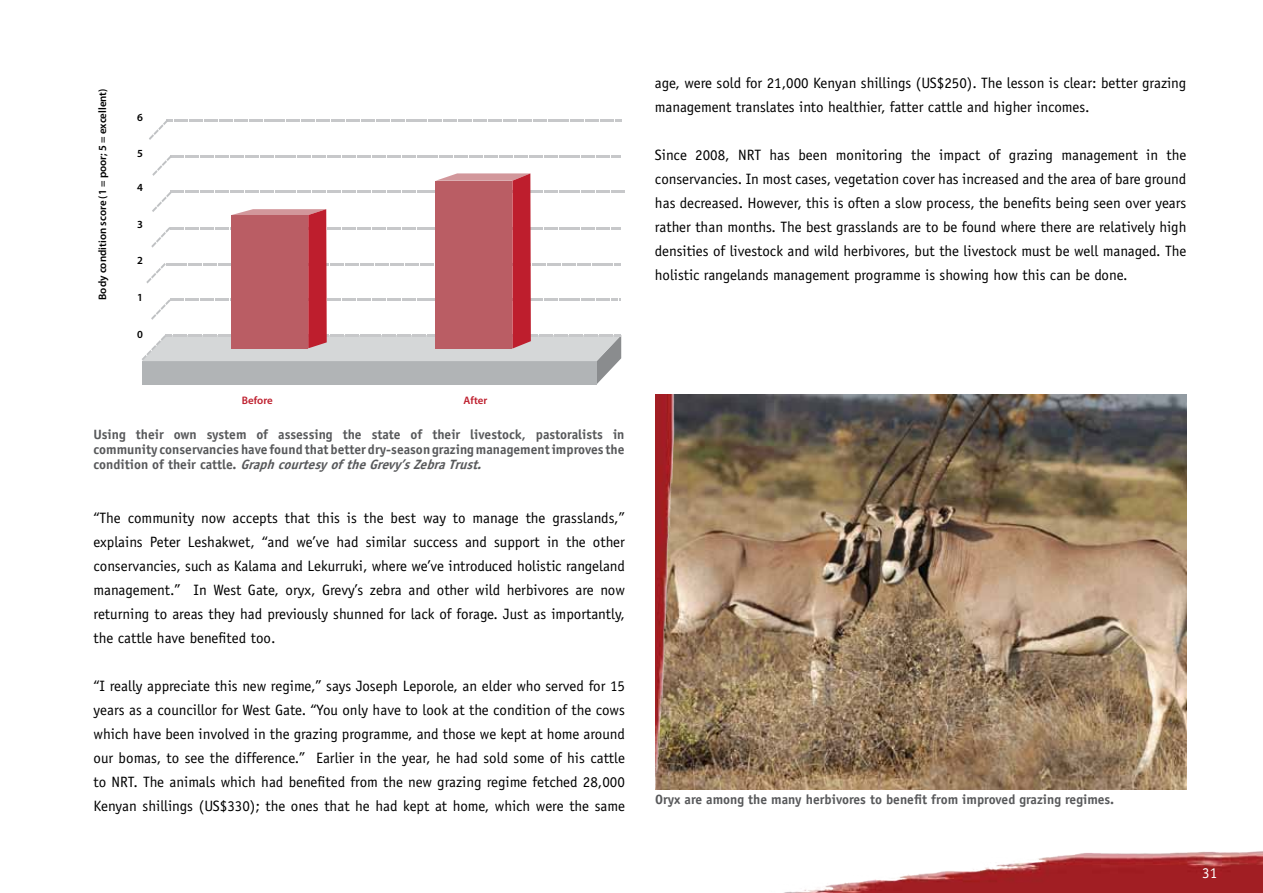
<style>
.page{position:relative;width:1263px;height:893px;background:#fff}
.page>*{position:absolute;margin:0;border:0;box-sizing:border-box;transform-origin:0 0}
.t1{font:15px/24px "Officina Sans";color:#000;text-align:justify}
.t2{font:15px "Officina Sans";color:#fff}
.t3{font:700 13.5px/15px "Officina Sans";color:#58595b;text-align:justify}
.t4{font:600 10.95px "Myriad Pro";color:#000}
.t5{font:600 10.95px "Myriad Pro";color:#be1e2d}
.s1{font-style:italic}
</style>
<div class="page">
<img style="left:784px;top:851px;width:479px;height:42px">
<svg style="left:149px;top:119px;width:472px;height:21px"></svg>
<svg style="left:142px;top:155px;width:483px;height:229px"></svg>
<img style="left:718px;top:395px;width:468px;height:395px">
<img style="left:655px;top:395px;width:63px;height:395px">
<p class="t4" style="left:95px;top:300px;width:213px;rotate:-90deg">Body condition score (1 = poor; 5 = excellent)</p>
<p class="t4" style="left:137px;top:111px;width:7px">6</p>
<p class="t4" style="left:137px;top:146px;width:7px">5</p>
<p class="t4" style="left:137px;top:181px;width:7px">4</p>
<p class="t4" style="left:137px;top:218px;width:7px">3</p>
<p class="t4" style="left:137px;top:254px;width:7px">2</p>
<p class="t4" style="left:137px;top:291px;width:7px">1</p>
<p class="t4" style="left:137px;top:327px;width:7px">0</p>
<p class="t5" style="left:242px;top:393px;width:32px">Before</p>
<p class="t5" style="left:464px;top:393px;width:25px">After</p>
<p class="t3" style="left:94px;top:426px;width:532px">Using their own system of assessing the state of their livestock, pastoralists in community conservancies have found that better dry-season grazingmanagementimproves the c o n d i ti o n of t h e i r c a tt l e . <span class="s1">Graph courtesy of the Grevy’s Zebra Trust.</span></p>
<p class="t1" style="left:94px;top:506px;width:533px">“The community now accepts that this is the best way to manage the grasslands,” explains Peter Leshakwet, “and we’ve had similar success and support in the other conservancies, such as Kalama and Lekurruki, where we’ve introduced holistic rangeland management.” In West Gate, oryx, Grevy’s zebra and other wild herbivores are now returning to areas they had previously shunned for lack of forage. Just as importantly, the cattle have benefited too.</p>
<p class="t1" style="left:94px;top:674px;width:533px">“I really appreciate this new regime,” says Joseph Leporole, an elder who served for 15 years as a councillor for West Gate. “You only have to look at the condition of the cows which have been involved in the grazing programme, and those we kept at home around our bomas, to see the difference.” Earlier in the year, he had sold some of his cattle to NRT. The animals which had benefited from the new grazing regime fetched 28,000<br>Kenyan shillings (US$330); the ones that he had kept at home, which were the same</p>
<p class="t1" style="left:655px;top:71px;width:533px">age, were sold for 21,000 Kenyan shillings (US$250). The lesson is clear: better grazing management translates into healthier, fatter cattle and higher incomes.</p>
<p class="t1" style="left:655px;top:143px;width:533px">Since 2008, NRT has been monitoring the impact of grazing management in the conservancies. In most cases, vegetation cover has increased and the area of bare ground has decreased. However, this is often a slow process, the benefits being seen over years rather than months. The best grasslands are to be found where there are relatively high densities of livestock and wild herbivores, but the livestock must be well managed. The holistic rangelands management programme is showing how this can be done.</p>
<p class="t3" style="left:655px;top:792px;width:461px">Oryx are among the many herbivores to benefit from improved grazing regimes.</p>
<p class="t2" style="left:1202px;top:864px;width:16px">31</p>
</div>
